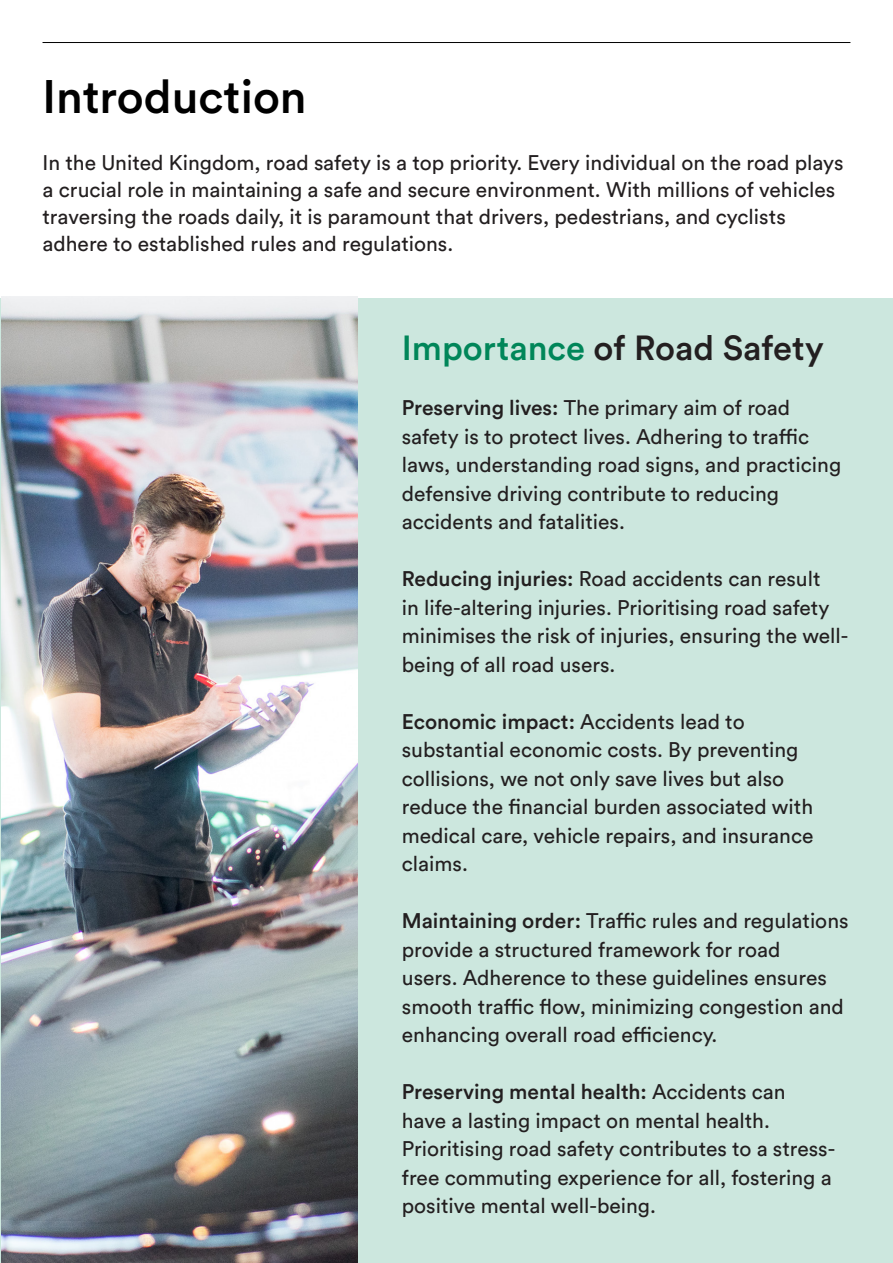
<style>
.page{position:relative;width:893px;height:1263px;background:#fff}
.page>*{position:absolute;margin:0;border:0;box-sizing:border-box;transform-origin:0 0}
.t1{font:500 46.5px "Circular Std";color:#000}
.t2{font:500 34.5px "Circular Std";color:#231f20}
.t3{font:21px/28.5px "Circular Std";color:#231f20}
.s1{color:#008659}
.s2{font-weight:500}
</style>
<div class="page">
<hr style="left:43px;top:42px;width:807px;height:1px;background:#000">
<div style="left:0;top:298px;width:893px;height:965px;background:#cce7de"></div>
<img style="left:1px;top:297px;width:356px;height:966px">
<p class="t1" style="left:43px;top:68px;width:266px">Introduction</p>
<p class="t3" style="left:43px;top:149px;width:802px;line-height:27px">In the United Kingdom, road safety is a top priority. Every individual on the road plays a crucial role in maintaining a safe and secure environment. With millions of vehicles traversing the roads daily, it is paramount that drivers, pedestrians, and cyclists adhere to established rules and regulations.</p>
<p class="t2" style="left:402px;top:326px;width:423px"><span class="s1">Importance</span> of Road Safety</p>
<p class="t3" style="left:402px;top:393px;width:441px"><span class="s2">Preserving lives:</span> The primary aim of road safety is to protect lives. Adhering to traffic laws, understanding road signs, and practicing defensive driving contribute to reducing accidents and fatalities.</p>
<p class="t3" style="left:402px;top:564px;width:448px"><span class="s2">Reducing injuries:</span> Road accidents can result<br>in life-altering injuries. Prioritising road safety minimises the risk of injuries, ensuring the well&shy;being of all road users.</p>
<p class="t3" style="left:402px;top:707px;width:413px"><span class="s2">Economic impact:</span> Accidents lead to substantial economic costs. By preventing collisions, we not only save lives but also reduce the financial burden associated with medical care, vehicle repairs, and insurance claims.</p>
<p class="t3" style="left:402px;top:906px;width:448px"><span class="s2">Maintaining order:</span> Traffic rules and regulations provide a structured framework for road<br>users. Adherence to these guidelines ensures smooth traffic flow, minimizing congestion and enhancing overall road efficiency.</p>
<p class="t3" style="left:402px;top:1077px;width:435px"><span class="s2">Preserving mental health:</span> Accidents can have a lasting impact on mental health.<br>Prioritising road safety contributes to a stress&shy;free commuting experience for all, fostering a positive mental well-being.</p>
</div>
